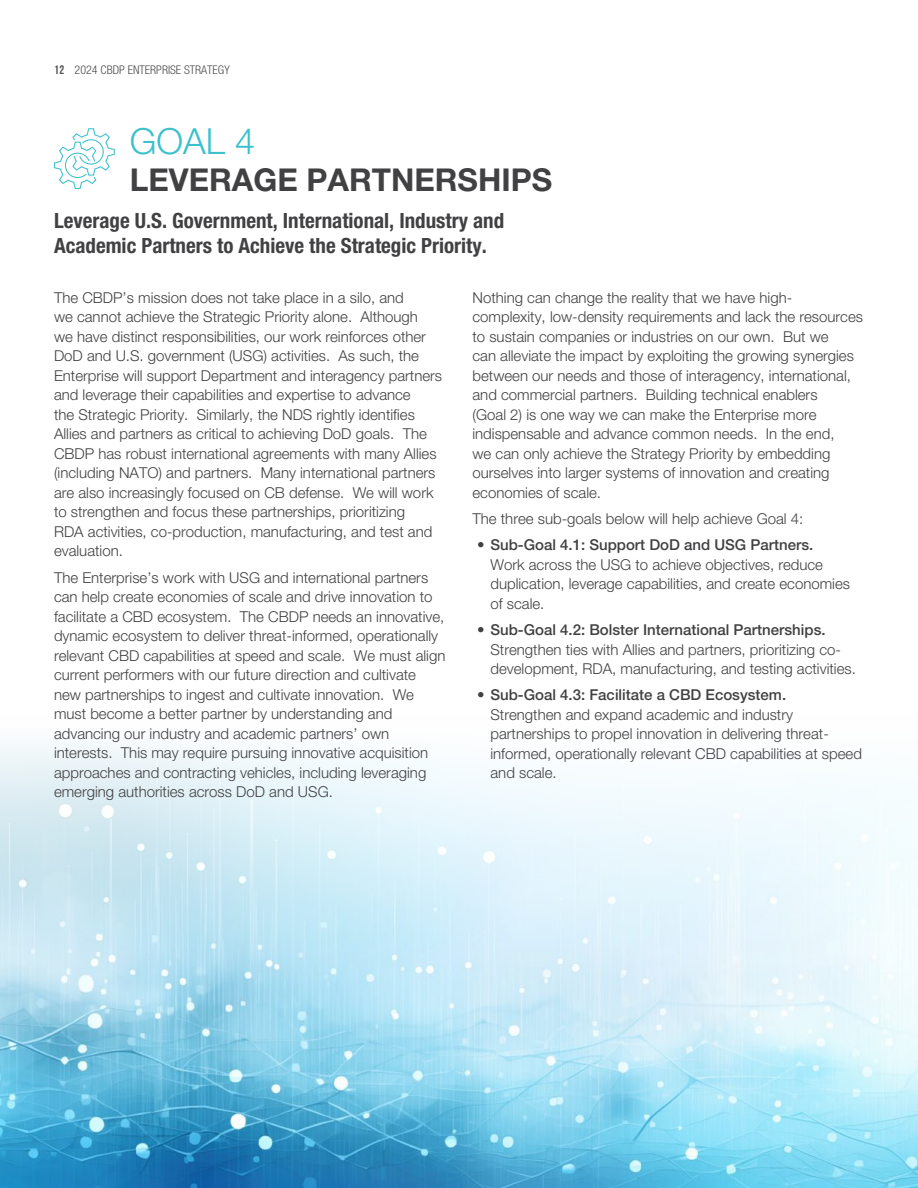
<style>
.page{position:relative;width:918px;height:1188px;background:#fff}
.page>*{position:absolute;margin:0;border:0;box-sizing:border-box;transform-origin:0 0}
.t1{font:300 36px "Helvetica Neue LT Std";color:#3ac1cc}
.t2{font:700 31.5px "Helvetica Neue LT Std";color:#414042}
.t3{font:700 condensed 21px/25.2px "Helvetica Neue LT Std";color:#414042}
.t4{font:300 15px/19.5px "Helvetica Neue LT Std";color:#414042}
.t5{font:300 condensed 12px "Helvetica Neue LT Std";color:#4d4d4f}
.s1{font-family:"Bebas Neue";font-weight:700;font-stretch:normal;font-size:12.3px}
.s2{font-weight:500}
</style>
<div class="page">
<img style="left:0;top:743px;width:918px;height:445px">
<svg style="left:54px;top:128px;width:61px;height:61px"></svg>
<p class="t5" style="left:54px;top:63px;width:177px"><span class="s1">12</span> 2024 CBDP ENTERPRISE STRATEGY</p>
<h1 class="t1" style="left:130px;top:119px;width:127px">GOAL 4</h1>
<h2 class="t2" style="left:130px;top:161px;width:424px">LEVERAGE PARTNERSHIPS</h2>
<h3 class="t3" style="left:54px;top:207px;width:452px">Leverage U.S. Government, International, Industry and<br>Academic Partners to Achieve the Strategic Priority.</h3>
<p class="t4" style="left:54px;top:287px;width:390px">The CBDP’s mission does not take place in a silo, and<br>we cannot achieve the Strategic Priority alone. Although<br>we have distinct responsibilities, our work reinforces other DoD and U.S. government (USG) activities. As such, the Enterprise will support Department and interagency partners and leverage their capabilities and expertise to advance<br>the Strategic Priority. Similarly, the NDS rightly identifies Allies and partners as critical to achieving DoD goals. The CBDP has robust international agreements with many Allies (including NATO) and partners. Many international partners are also increasingly focused on CB defense. We will work to strengthen and focus these partnerships, prioritizing<br>RDA activities, co-production, manufacturing, and test and evaluation.</p>
<p class="t4" style="left:54px;top:567px;width:393px">The Enterprise’s work with USG and international partners can help create economies of scale and drive innovation to facilitate a CBD ecosystem. The CBDP needs an innovative, dynamic ecosystem to deliver threat-informed, operationally relevant CBD capabilities at speed and scale. We must align current performers with our future direction and cultivate new partnerships to ingest and cultivate innovation. We must become a better partner by understanding and advancing our industry and academic partners’ own interests. This may require pursuing innovative acquisition approaches and contracting vehicles, including leveraging emerging authorities across DoD and USG.</p>
<p class="t4" style="left:472px;top:287px;width:392px">Nothing can change the reality that we have high&shy;complexity, low-density requirements and lack the resources to sustain companies or industries on our own. But we<br>can alleviate the impact by exploiting the growing synergies between our needs and those of interagency, international, and commercial partners. Building technical enablers<br>(Goal 2) is one way we can make the Enterprise more indispensable and advance common needs. In the end,<br>we can only achieve the Strategy Priority by embedding ourselves into larger systems of innovation and creating economies of scale.</p>
<p class="t4" style="left:472px;top:509px;width:332px">The three sub-goals below will help achieve Goal 4:</p>
<p class="t4" style="left:490px;top:535px;width:361px;text-indent:-14px">• <span class="s2">Sub-Goal 4.1: Support DoD and USG Partners.<br></span>Work across the USG to achieve objectives, reduce duplication, leverage capabilities, and create economies of scale.</p>
<p class="t4" style="left:490px;top:620px;width:367px;text-indent:-14px">• <span class="s2">Sub-Goal 4.2: Bolster International Partnerships.<br></span>Strengthen ties with Allies and partners, prioritizing co&shy;development, RDA, manufacturing, and testing activities.</p>
<p class="t4" style="left:490px;top:685px;width:373px;text-indent:-14px">• <span class="s2">Sub-Goal 4.3: Facilitate a CBD Ecosystem.<br></span>Strengthen and expand academic and industry partnerships to propel innovation in delivering threat&shy;informed, operationally relevant CBD capabilities at speed and scale.</p>
</div>
